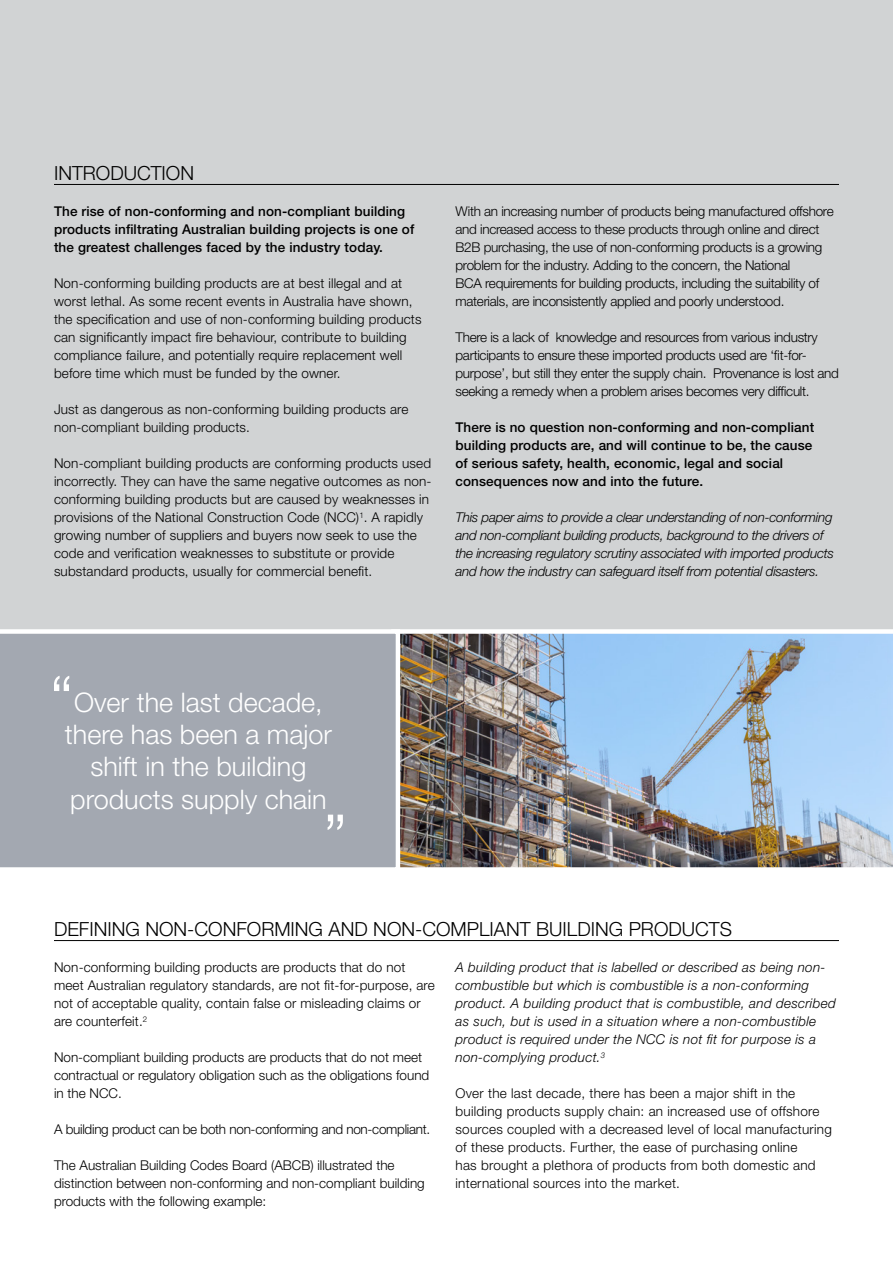
<style>
.page{position:relative;width:893px;height:1263px;background:#fff}
.page>*{position:absolute;margin:0;border:0;box-sizing:border-box;transform-origin:0 0}
.t1{font:300 27px/32.4px "Helvetica Neue LT Std";color:#fff;text-align:center}
.t2{font:300 19.5px "Helvetica Neue LT Std";color:#000}
.t3{font:300 13.5px/18px "Helvetica Neue LT Std";letter-spacing:.01em;color:#000}
.t4{font:300 13.5px/18px "Helvetica Neue LT Std";letter-spacing:-.02em;color:#000}
.t5{font:500 13.5px/18px "Helvetica Neue LT Std";letter-spacing:.01em;color:#000}
.t6{font:italic 300 13.5px/18px "Helvetica Neue LT Std";letter-spacing:.02em;color:#000}
.t7{font:italic 300 13.5px/18px "Helvetica Neue LT Std";letter-spacing:-.02em;color:#000}
</style>
<div class="page">
<div style="left:0;top:0;width:893px;height:631px;background:#d1d3d4"></div>
<hr style="left:54px;top:184px;width:785px;height:1px;background:#000">
<hr style="left:54px;top:940px;width:785px;height:1px;background:#000">
<img style="left:400px;top:629px;width:493px;height:239px">
<div style="left:0;top:629px;width:400px;height:239px;background:#a3a8b1"></div>
<svg style="left:54px;top:676px;width:15px;height:15px"></svg>
<svg style="left:328px;top:815px;width:15px;height:15px"></svg>
<h2 class="t2" style="left:54px;top:161px;width:18px">Intr</h2>
<h2 class="t2" style="left:96px;top:161px;width:96px">oduction</h2>
<p class="t5" style="left:54px;top:202px;width:362px">The rise of non-conforming and non-compliant building products infiltrating Australian building projects is one of the greatest challenges faced by the industry today.</p>
<p class="t3" style="left:54px;top:274px;width:369px">Non-conforming building products are at best illegal and at worst lethal. As some recent events in Australia have shown, the specification and use of non-conforming building products can significantly impact fire behaviour, contribute to building compliance failure, and potentially require replacement well before time which must be funded by the owner.</p>
<p class="t3" style="left:54px;top:400px;width:356px">Just as dangerous as non-conforming building products are non-compliant building products.</p>
<p class="t3" style="left:54px;top:454px;width:379px">Non-compliant building products are conforming products used incorrectly. They can have the same negative outcomes as non&shy;conforming building products but are caused by weaknesses in provisions of the National Construction Code (NCC)<sup>1</sup>. A rapidly growing number of suppliers and buyers now seek to use the code and verification weaknesses to substitute or provide substandard products, usually for commercial benefit.</p>
<p class="t4" style="left:455px;top:202px;width:380px">With an increasing number of products being manufactured offshore and increased access to these products through online and direct B2B purchasing, the use of non-conforming products is a growing problem for the industry. Adding to the concern, the National<br>BCA requirements for building products, including the suitability of materials, are inconsistently applied and poorly understood.</p>
<p class="t4" style="left:455px;top:328px;width:385px">There is a lack of knowledge and resources from various industry participants to ensure these imported products used are ‘fit-for&shy;purpose’, but still they enter the supply chain. Provenance is lost and seeking a remedy when a problem arises becomes very difficult.</p>
<p class="t5" style="left:455px;top:418px;width:360px">There is no question non-conforming and non-compliant building products are, and will continue to be, the cause of serious safety, health, economic, legal and social consequences now and into the future.</p>
<p class="t7" style="left:455px;top:508px;width:380px">This paper aims to provide a clear understanding of non-conforming and non-compliant building products, background to the drivers of the increasing regulatory scrutiny associated with imported products and how the industry can safeguard itself from potential disasters.</p>
<h1 class="t1" style="left:65px;top:685px;width:269px">Over the last decade, there has been a major shift in the building products supply chain</h1>
<h2 class="t2" style="left:54px;top:917px;width:11px">Definin</h2>
<h2 class="t2" style="left:126px;top:917px;width:148px">g non-conformin</h2>
<h2 class="t2" style="left:309px;top:917px;width:192px">g an d non-compliant</h2>
<h2 class="t2" style="left:536px;top:917px;width:172px">building products</h2>
<p class="t3" style="left:54px;top:958px;width:382px">Non-conforming building products are products that do not meet Australian regulatory standards, are not fit-for-purpose, are not of acceptable quality, contain false or misleading claims or are counterfeit.<sup>2</sup></p>
<p class="t3" style="left:54px;top:1048px;width:377px">Non-compliant building products are products that do not meet contractual or regulatory obligation such as the obligations found in the NCC.</p>
<p class="t4" style="left:54px;top:1120px;width:378px">A building product can be both non-conforming and non-compliant.</p>
<p class="t3" style="left:54px;top:1156px;width:372px">The Australian Building Codes Board (ABCB) illustrated the distinction between non-conforming and non-compliant building products with the following example:</p>
<p class="t6" style="left:455px;top:958px;width:382px">A building product that is labelled or described as being non&shy;combustible but which is combustible is a non-conforming product. A building product that is combustible, and described as such, but is used in a situation where a non-combustible product is required under the NCC is not fit for purpose is a non-complying product.<sup>3</sup></p>
<p class="t3" style="left:455px;top:1084px;width:378px">Over the last decade, there has been a major shift in the building products supply chain: an increased use of offshore sources coupled with a decreased level of local manufacturing of these products. Further, the ease of purchasing online<br>has brought a plethora of products from both domestic and international sources into the market.</p>
</div>
